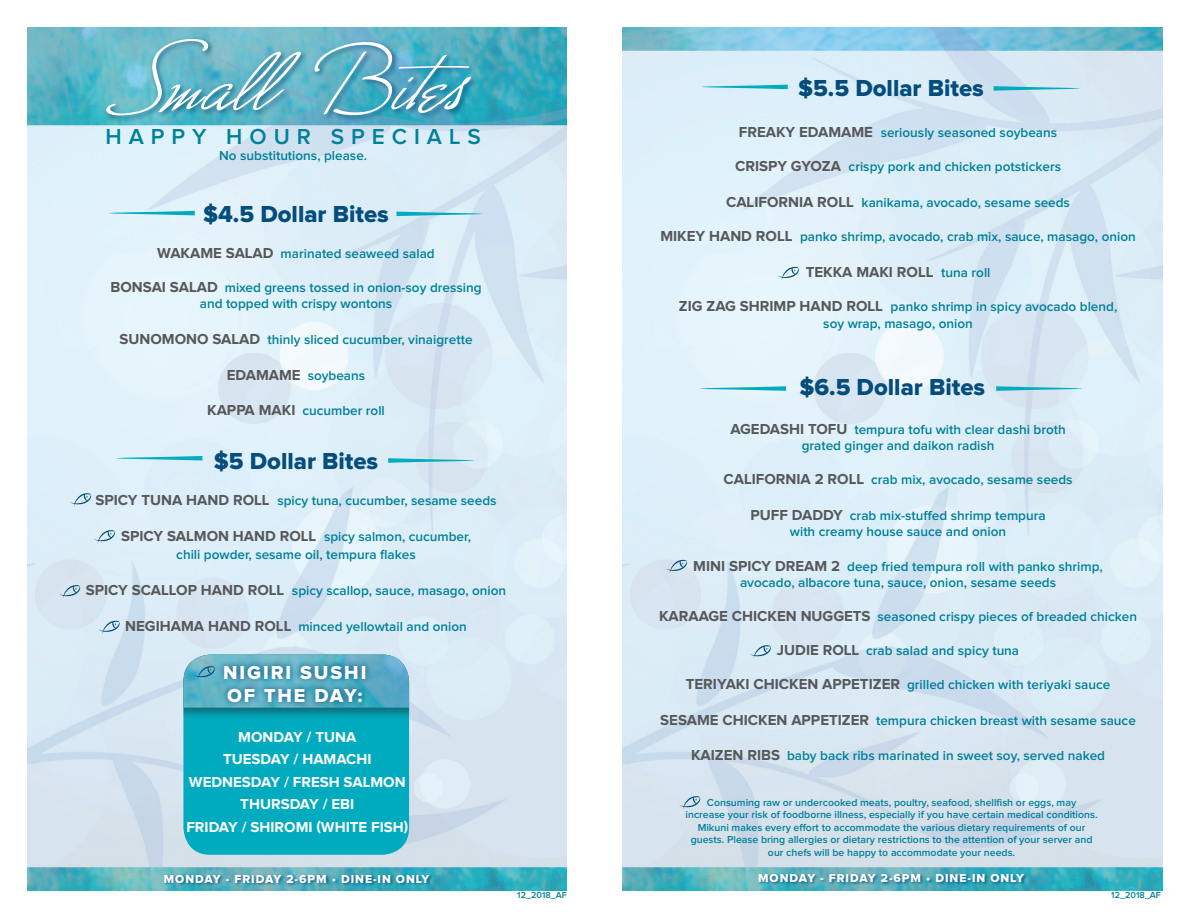
<style>
.page{position:relative;width:1188px;height:918px;background:#fff}
.page>*{position:absolute;margin:0;border:0;box-sizing:border-box;transform-origin:0 0}
.t1{font:24px "Proxima Nova Extrabld";color:#044d7c}
.t2{font:600 22.5px "Proxima Nova";letter-spacing:.31em;color:#008099}
.t3{font:19.5px "Proxima Nova Extrabld";letter-spacing:.1em;color:#fff}
.t4{font:700 15px "Proxima Nova";color:#fff}
.t5{font:700 15px "Proxima Nova";color:#57585a}
.t6{font:600 13.5px "Proxima Nova";color:#008099}
.t7{font:12px "Proxima Nova Extrabld";letter-spacing:.08em;color:#fff}
.t8{font:600 10.5px "Proxima Nova";color:#008099}
.t9{font:600 9px "Proxima Nova";color:#008099}
.s1{font-weight:700;font-size:15px;color:#57585a}
.s2{font-weight:600;font-size:13.5px;color:#008099}
</style>
<div class="page">
<img style="left:27px;top:27px;width:540px;height:864px">
<svg style="left:109px;top:211px;width:86px;height:4px"></svg>
<svg style="left:396px;top:212px;width:86px;height:4px"></svg>
<div style="left:164px;top:874px;width:269px;height:13px;background:#044d7c;opacity:.75"></div>
<div style="left:104px;top:36px;width:374px;height:87px;background:#044d7c;opacity:.75"></div>
<svg style="left:106px;top:39px;width:365px;height:76px;background:#6db7ca"></svg>
<div style="left:183px;top:655px;width:226px;height:200px;background:#00abc0;border-radius:27px"></div>
<div style="left:183px;top:655px;width:226px;height:65px;background:#231f20;opacity:.45"></div>
<img style="left:183px;top:655px;width:226px;height:53px">
<div style="left:217px;top:659px;width:155px;height:50px;background:#044d7c;opacity:.75"></div>
<svg style="left:117px;top:456px;width:86px;height:4px"></svg>
<svg style="left:388px;top:458px;width:86px;height:5px"></svg>
<svg style="left:193px;top:666px;width:22px;height:14px"></svg>
<img style="left:622px;top:27px;width:540px;height:864px">
<svg style="left:702px;top:85px;width:86px;height:4px"></svg>
<svg style="left:994px;top:86px;width:85px;height:5px"></svg>
<div style="left:758px;top:873px;width:270px;height:14px;background:#044d7c;opacity:.75"></div>
<svg style="left:70px;top:493px;width:21px;height:14px"></svg>
<svg style="left:94px;top:530px;width:21px;height:14px"></svg>
<svg style="left:59px;top:585px;width:21px;height:14px"></svg>
<svg style="left:98px;top:621px;width:22px;height:13px"></svg>
<svg style="left:777px;top:267px;width:22px;height:13px"></svg>
<svg style="left:679px;top:796px;width:21px;height:14px"></svg>
<svg style="left:700px;top:386px;width:86px;height:5px"></svg>
<svg style="left:996px;top:386px;width:86px;height:5px"></svg>
<svg style="left:749px;top:645px;width:22px;height:14px"></svg>
<svg style="left:666px;top:560px;width:21px;height:13px"></svg>
<p class="t2" style="left:106px;top:126px;width:377px">HAPPY HOUR SPECIALS</p>
<p class="t6" style="left:219px;top:149px;width:149px">No substitutions, please.</p>
<p class="t1" style="left:203px;top:203px;width:187px">$4.5 Dollar Bites</p>
<p class="t6" style="left:157px;top:247px;width:279px"><span class="s1">WAKAME SALAD</span> marinated seaweed salad</p>
<p class="t6" style="left:110px;top:282px;width:373px"><span class="s1">BONSAI SALAD</span> mixed greens tossed in onion-soy dressing</p>
<p class="t6" style="left:200px;top:298px;width:194px">and topped with crispy wontons</p>
<p class="t6" style="left:119px;top:334px;width:355px"><span class="s1">SUNOMONO SALAD</span> thinly sliced cucumber, vinaigrette</p>
<p class="t6" style="left:227px;top:370px;width:140px"><span class="s1">EDAMAME</span> soybeans</p>
<p class="t6" style="left:207px;top:404px;width:179px"><span class="s1">KAPPA MAKI</span> cucumber roll</p>
<p class="t1" style="left:214px;top:450px;width:166px">$5 Dollar Bites</p>
<p class="t6" style="left:96px;top:494px;width:403px"><span class="s1">SPICY TUNA HAND ROLL</span> spicy tuna, cucumber, sesame seeds</p>
<p class="t6" style="left:121px;top:530px;width:351px"><span class="s1">SPICY SALMON HAND ROLL</span> spicy salmon, cucumber,</p>
<p class="t6" style="left:176px;top:548px;width:241px">chili powder, sesame oil, tempura flakes</p>
<p class="t6" style="left:86px;top:584px;width:422px"><span class="s1">SPICY SCALLOP HAND ROLL</span> spicy scallop, sauce, masago, onion</p>
<p class="t6" style="left:125px;top:620px;width:343px"><span class="s1">NEGIHAMA HAND ROLL</span> minced yellowtail and onion</p>
<p class="t3" style="left:223px;top:663px;width:145px">NIGIRI SUSHI</p>
<p class="t3" style="left:227px;top:687px;width:137px">OF THE DAY:</p>
<p class="t4" style="left:238px;top:730px;width:120px">MONDAY / TUNA</p>
<p class="t4" style="left:223px;top:753px;width:150px">TUESDAY / HAMACHI</p>
<p class="t4" style="left:189px;top:775px;width:218px">WEDNESDAY / FRESH SALMON</p>
<p class="t4" style="left:240px;top:798px;width:115px">THURSDAY / EBI</p>
<p class="t4" style="left:186px;top:820px;width:223px">FRIDAY / SHIROMI (WHITE FISH)</p>
<p class="t7" style="left:164px;top:873px;width:267px">MONDAY - FRIDAY 2-6PM • DINE-IN ONLY</p>
<p class="t1" style="left:798px;top:77px;width:187px">$5.5 Dollar Bites</p>
<p class="t6" style="left:739px;top:126px;width:320px"><span class="s1">FREAKY EDAMAME</span> seriously seasoned soybeans</p>
<p class="t6" style="left:735px;top:160px;width:327px"><span class="s1">CRISPY GYOZA</span> crispy pork and chicken potstickers</p>
<p class="t6" style="left:726px;top:196px;width:345px"><span class="s1">CALIFORNIA ROLL</span> kanikama, avocado, sesame seeds</p>
<p class="t6" style="left:660px;top:231px;width:477px"><span class="s1">MIKEY HAND ROLL</span> panko shrimp, avocado, crab mix, sauce, masago, onion</p>
<p class="t5" style="left:806px;top:265px;width:186px">TEKKA MAKI ROLL <span class="s2">tuna roll</span></p>
<p class="t6" style="left:679px;top:301px;width:440px"><span class="s1">ZIG ZAG SHRIMP HAND ROLL</span> panko shrimp in spicy avocado blend,</p>
<p class="t6" style="left:823px;top:317px;width:151px">soy wrap, masago, onion</p>
<p class="t1" style="left:799px;top:376px;width:187px">$6.5 Dollar Bites</p>
<p class="t6" style="left:730px;top:423px;width:337px"><span class="s1">AGEDASHI TOFU</span> tempura tofu with clear dashi broth</p>
<p class="t6" style="left:802px;top:439px;width:194px">grated ginger and daikon radish</p>
<p class="t6" style="left:724px;top:474px;width:351px"><span class="s1">CALIFORNIA 2 ROLL</span> crab mix, avocado, sesame seeds</p>
<p class="t6" style="left:750px;top:510px;width:297px"><span class="s1">PUFF DADDY</span> crab mix-stuffed shrimp tempura</p>
<p class="t6" style="left:790px;top:526px;width:218px">with creamy house sauce and onion</p>
<p class="t6" style="left:693px;top:560px;width:411px"><span class="s1">MINI SPICY DREAM 2</span> deep fried tempura roll with panko shrimp,</p>
<p class="t6" style="left:740px;top:576px;width:318px">avocado, albacore tuna, sauce, onion, sesame seeds</p>
<p class="t6" style="left:659px;top:610px;width:480px"><span class="s1">KARAAGE CHICKEN NUGGETS</span> seasoned crispy pieces of breaded chicken</p>
<p class="t6" style="left:777px;top:645px;width:244px"><span class="s1">JUDIE ROLL</span> crab salad and spicy tuna</p>
<p class="t6" style="left:686px;top:679px;width:426px"><span class="s1">TERIYAKI CHICKEN APPETIZER</span> grilled chicken with teriyaki sauce</p>
<p class="t6" style="left:660px;top:715px;width:477px"><span class="s1">SESAME CHICKEN APPETIZER</span> tempura chicken breast with sesame sauce</p>
<p class="t6" style="left:691px;top:749px;width:416px"><span class="s1">KAIZEN RIBS</span> baby back ribs marinated in sweet soy, served naked</p>
<p class="t8" style="left:707px;top:797px;width:371px">Consuming raw or undercooked meats, poultry, seafood, shellfish or eggs, may</p>
<p class="t8" style="left:686px;top:810px;width:414px">increase your risk of foodborne illness, especially if you have certain medical conditions.</p>
<p class="t8" style="left:698px;top:822px;width:389px">Mikuni makes every effort to accommodate the various dietary requirements of our</p>
<p class="t8" style="left:691px;top:835px;width:403px">guests. Please bring allergies or dietary restrictions to the attention of your server and</p>
<p class="t8" style="left:768px;top:848px;width:249px">our chefs will be happy to accommodate your needs.</p>
<p class="t7" style="left:758px;top:873px;width:267px">MONDAY - FRIDAY 2-6PM • DINE-IN ONLY</p>
<p class="t9" style="left:517px;top:891px;width:51px">12_2018_AF</p>
<p class="t9" style="left:1111px;top:891px;width:51px">12_2018_AF</p>
</div>
